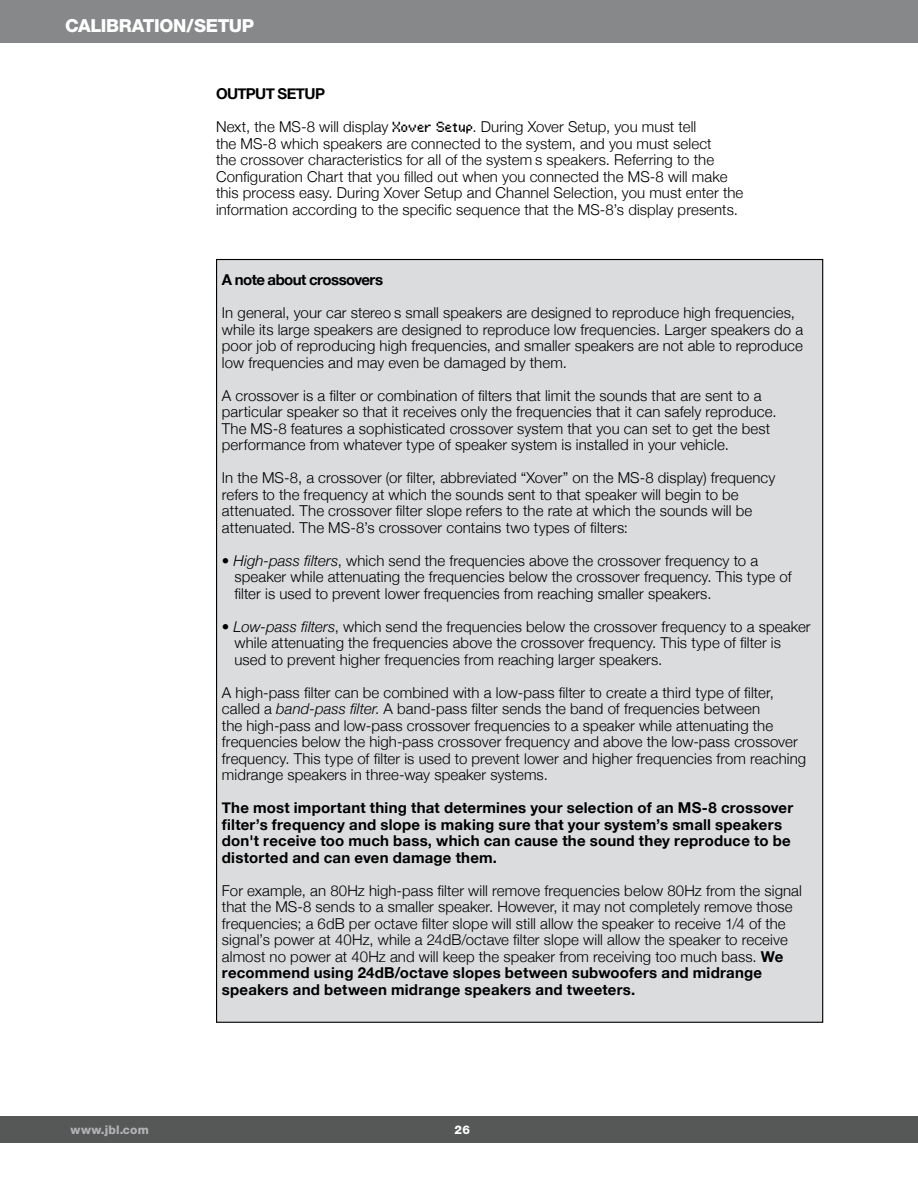
<style>
.page{position:relative;width:918px;height:1188px;background:#fff}
.page>*{position:absolute;margin:0;border:0;box-sizing:border-box;transform-origin:0 0}
.t1{font:800 18px "Helvetica Neue";letter-spacing:-.025em;color:#fff}
.t2{font:300 15px/16.5px "Helvetica Neue";letter-spacing:.005em;color:#000}
.t3{font:700 15px/16.5px "Helvetica Neue";letter-spacing:.015em;color:#000}
.t4{font:700 15px "Helvetica Neue";letter-spacing:-.04em;color:#000}
.t5{font:700 15px "Helvetica Neue";letter-spacing:-.045em;color:#000}
.t6{font:800 12px "Helvetica Neue";letter-spacing:.015em;color:#b1b3b5}
.t7{font:800 12px "Helvetica Neue";color:#fff}
.s1{font-family:"Phat Noise Font";font-weight:400}
.s2{font-style:italic}
.s3{font-weight:700}
</style>
<div class="page">
<div style="left:0;top:1116px;width:918px;height:27px;background:#565757"></div>
<div style="left:0;top:0;width:918px;height:43px;background:#868889"></div>
<div style="left:217px;top:260px;width:606px;height:762px;background:#dbdcdd"></div>
<p class="t1" style="left:65px;top:15px;width:166px">CALIBRATION/setup</p>
<p class="t5" style="left:216px;top:85px;width:111px">OUTPUT SETUP</p>
<p class="t2" style="left:216px;top:118px;width:529px">Next, the MS-8 will display <span class="s1">Xover Setup</span>. During Xover Setup, you must tell<br>the MS-8 which speakers are connected to the system, and you must select<br>the crossover characteristics for all of the system’s speakers. Referring to the Configuration Chart that you filled out when you connected the MS-8 will make this process easy. During Xover Setup and Channel Selection, you must enter the information according to the specific sequence that the MS-8’s display presents.</p>
<p class="t6" style="left:70px;top:1122px;width:80px">www.jbl.com</p>
<p class="t4" style="left:222px;top:271px;width:163px">A note about crossovers</p>
<p class="t2" style="left:222px;top:304px;width:583px">In general, your car stereo’s small speakers are designed to reproduce high frequencies, while its large speakers are designed to reproduce low frequencies. Larger speakers do a poor job of reproducing high frequencies, and smaller speakers are not able to reproduce low frequencies and may even be damaged by them.</p>
<p class="t2" style="left:222px;top:387px;width:556px">A crossover is a filter or combination of filters that limit the sounds that are sent to a particular speaker so that it receives only the frequencies that it can safely reproduce.<br>The MS-8 features a sophisticated crossover system that you can set to get the best performance from whatever type of speaker system is installed in your vehicle.</p>
<p class="t2" style="left:222px;top:469px;width:555px">In the MS-8, a crossover (or filter, abbreviated “Xover” on the MS-8 display) frequency refers to the frequency at which the sounds sent to that speaker will begin to be attenuated. The crossover filter slope refers to the rate at which the sounds will be attenuated. The MS-8’s crossover contains two types of filters:</p>
<p class="t2" style="left:234px;top:552px;width:559px;text-indent:-13px">• <span class="s2">High-pass filters</span>, which send the frequencies above the crossover frequency to a speaker while attenuating the frequencies below the crossover frequency. This type of filter is used to prevent lower frequencies from reaching smaller speakers.</p>
<p class="t2" style="left:234px;top:618px;width:578px;text-indent:-13px">• <span class="s2">Low-pass filters</span>, which send the frequencies below the crossover frequency to a speaker while attenuating the frequencies above the crossover frequency. This type of filter is used to prevent higher frequencies from reaching larger speakers.</p>
<p class="t2" style="left:222px;top:684px;width:586px">A high-pass filter can be combined with a low-pass filter to create a third type of filter, called a <span class="s2">band-pass filter</span>. A band-pass filter sends the band of frequencies between<br>the high-pass and low-pass crossover frequencies to a speaker while attenuating the frequencies below the high-pass crossover frequency and above the low-pass crossover frequency. This type of filter is used to prevent lower and higher frequencies from reaching midrange speakers in three-way speaker systems.</p>
<p class="t3" style="left:222px;top:799px;width:573px">The most important thing that determines your selection of an MS-8 crossover filter’s frequency and slope is making sure that your system’s small speakers don't receive too much bass, which can cause the sound they reproduce to be distorted and can even damage them.</p>
<p class="t2" style="left:222px;top:882px;width:582px">For example, an 80Hz high-pass filter will remove frequencies below 80Hz from the signal that the MS-8 sends to a smaller speaker. However, it may not completely remove those frequencies; a 6dB per octave filter slope will still allow the speaker to receive 1/4 of the signal’s power at 40Hz, while a 24dB/octave filter slope will allow the speaker to receive almost no power at 40Hz and will keep the speaker from receiving too much bass. <span class="s3">We recommend using 24dB/octave slopes between subwoofers and midrange speakers and between midrange speakers and tweeters.</span></p>
<p class="t7" style="left:455px;top:1123px;width:17px">26</p>
</div>
